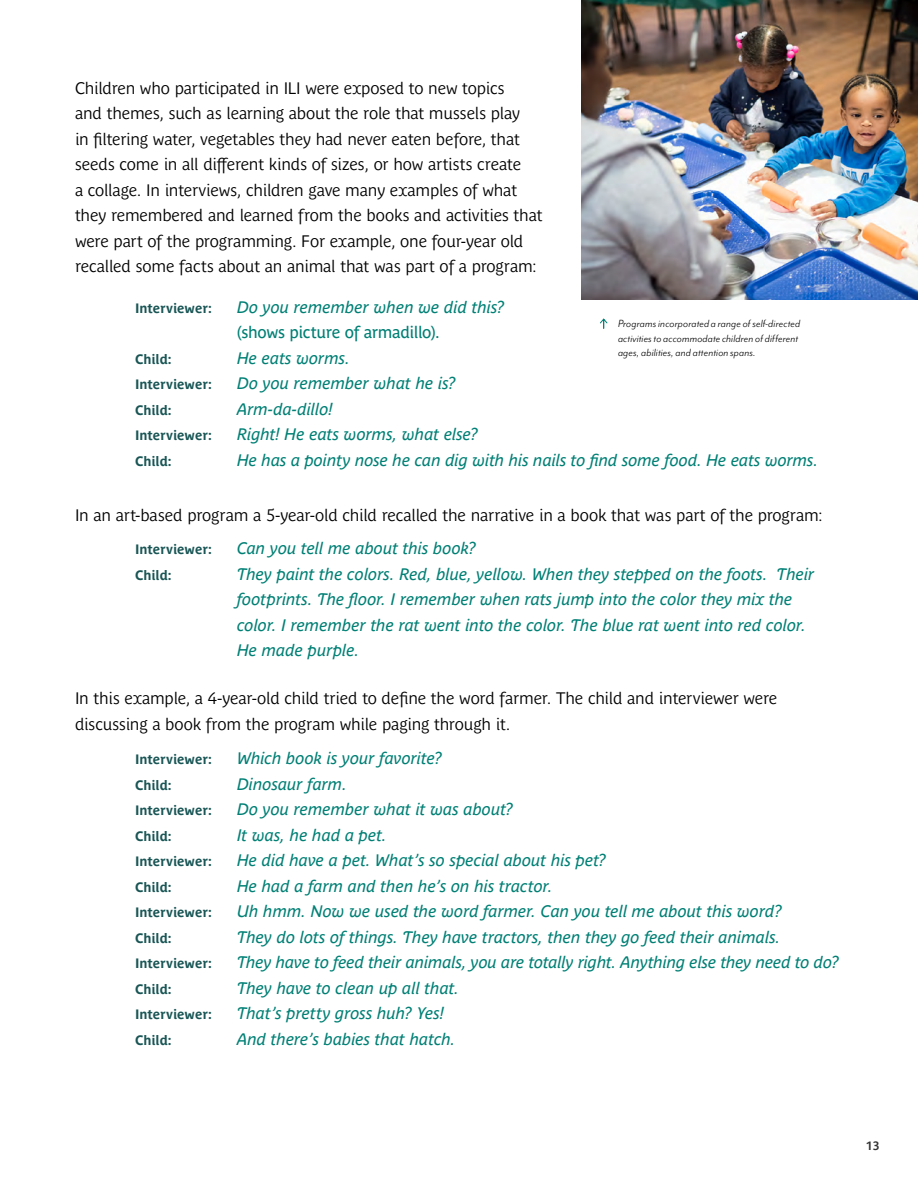
<style>
.page{position:relative;width:918px;height:1188px;background:#fff}
.page>*{position:absolute;margin:0;border:0;box-sizing:border-box;transform-origin:0 0}
.t1{font:italic 16.5px/25.5px "Parisine Plus Std";letter-spacing:-.005em;color:#008075}
.t2{font:16.5px/25.5px "Parisine Plus Std Gris";letter-spacing:-.01em;color:#000}
.t3{font:16.5px "Parisine Plus Std";letter-spacing:-.025em;color:#008075}
.t4{font:700 13.5px "Parisine Plus Std";letter-spacing:-.005em;color:#195555}
.t5{font:italic 12px/14.4px "Mr Eaves Mod OT";letter-spacing:.015em;color:#000}
.t6{font:700 12px "Parisine Plus Std Gris";color:#333}
</style>
<div class="page">
<img style="left:581px;top:0;width:337px;height:300px">
<svg style="left:600px;top:318px;width:8px;height:11px"></svg>
<p class="t2" style="left:75px;top:75px;width:469px">Children who participated in ILI were exposed to new topics<br>and themes, such as learning about the role that mussels play<br>in filtering water, vegetables they had never eaten before, that seeds come in all different kinds of sizes, or how artists create<br>a collage. In interviews, children gave many examples of what they remembered and learned from the books and activities that were part of the programming. For example, one four-year old recalled some facts about an animal that was part of a program:</p>
<p class="t4" style="left:135px;top:300px;width:78px">Interviewer:</p>
<p class="t1" style="left:237px;top:294px;width:269px">Do you remember when we did this?</p>
<p class="t3" style="left:237px;top:323px;width:204px">(shows picture of armadillo).</p>
<p class="t4" style="left:135px;top:351px;width:38px">Child:</p>
<p class="t1" style="left:237px;top:345px;width:114px">He eats worms.</p>
<p class="t4" style="left:135px;top:377px;width:78px">Interviewer:</p>
<p class="t1" style="left:237px;top:371px;width:220px">Do you remember what he is?</p>
<p class="t4" style="left:135px;top:402px;width:38px">Child:</p>
<p class="t1" style="left:237px;top:396px;width:97px">Arm-da-dillo!</p>
<p class="t4" style="left:135px;top:428px;width:78px">Interviewer:</p>
<p class="t1" style="left:237px;top:422px;width:243px">Right! He eats worms, what else?</p>
<p class="t4" style="left:135px;top:453px;width:38px">Child:</p>
<p class="t1" style="left:237px;top:447px;width:583px">He has a pointy nose he can dig with his nails to find some food. He eats worms.</p>
<p class="t2" style="left:75px;top:503px;width:749px">In an art-based program a 5-year-old child recalled the narrative in a book that was part of the program:</p>
<p class="t4" style="left:135px;top:542px;width:78px">Interviewer:</p>
<p class="t1" style="left:237px;top:536px;width:241px">Can you tell me about this book?</p>
<p class="t4" style="left:135px;top:567px;width:38px">Child:</p>
<p class="t1" style="left:237px;top:561px;width:579px">They paint the colors. Red, blue, yellow. When they stepped on the foots. Their footprints. The floor. I remember when rats jump into the color they mix the color. I remember the rat went into the color. The blue rat went into red color.<br>He made purple.</p>
<p class="t2" style="left:75px;top:686px;width:704px">In this example, a 4-year-old child tried to define the word farmer. The child and interviewer were discussing a book from the program while paging through it.</p>
<p class="t4" style="left:135px;top:752px;width:78px">Interviewer:</p>
<p class="t1" style="left:237px;top:746px;width:206px">Which book is your favorite?</p>
<p class="t4" style="left:135px;top:777px;width:38px">Child:</p>
<p class="t1" style="left:237px;top:771px;width:111px">Dinosaur farm.</p>
<p class="t4" style="left:135px;top:803px;width:78px">Interviewer:</p>
<p class="t1" style="left:237px;top:797px;width:278px">Do you remember what it was about?</p>
<p class="t4" style="left:135px;top:828px;width:38px">Child:</p>
<p class="t1" style="left:237px;top:822px;width:151px">It was, he had a pet.</p>
<p class="t4" style="left:135px;top:854px;width:78px">Interviewer:</p>
<p class="t1" style="left:237px;top:848px;width:371px">He did have a pet. What’s so special about his pet?</p>
<p class="t4" style="left:135px;top:879px;width:38px">Child:</p>
<p class="t1" style="left:237px;top:873px;width:317px">He had a farm and then he’s on his tractor.</p>
<p class="t4" style="left:135px;top:905px;width:78px">Interviewer:</p>
<p class="t1" style="left:237px;top:899px;width:546px">Uh hmm. Now we used the word farmer. Can you tell me about this word?</p>
<p class="t4" style="left:135px;top:930px;width:38px">Child:</p>
<p class="t1" style="left:237px;top:924px;width:545px">They do lots of things. They have tractors, then they go feed their animals.</p>
<p class="t4" style="left:135px;top:956px;width:78px">Interviewer:</p>
<p class="t1" style="left:237px;top:950px;width:603px">They have to feed their animals, you are totally right. Anything else they need to do?</p>
<p class="t4" style="left:135px;top:981px;width:38px">Child:</p>
<p class="t1" style="left:237px;top:975px;width:224px">They have to clean up all that.</p>
<p class="t4" style="left:135px;top:1007px;width:78px">Interviewer:</p>
<p class="t1" style="left:237px;top:1001px;width:209px">That’s pretty gross huh? Yes!</p>
<p class="t4" style="left:135px;top:1032px;width:38px">Child:</p>
<p class="t1" style="left:237px;top:1026px;width:220px">And there’s babies that hatch.</p>
<p class="t5" style="left:618px;top:317px;width:184px">Programs incorporated a range of self-directed activities to accommodate children of different ages, abilities, and attention spans.</p>
<p class="t6" style="left:866px;top:1139px;width:15px">13</p>
</div>
